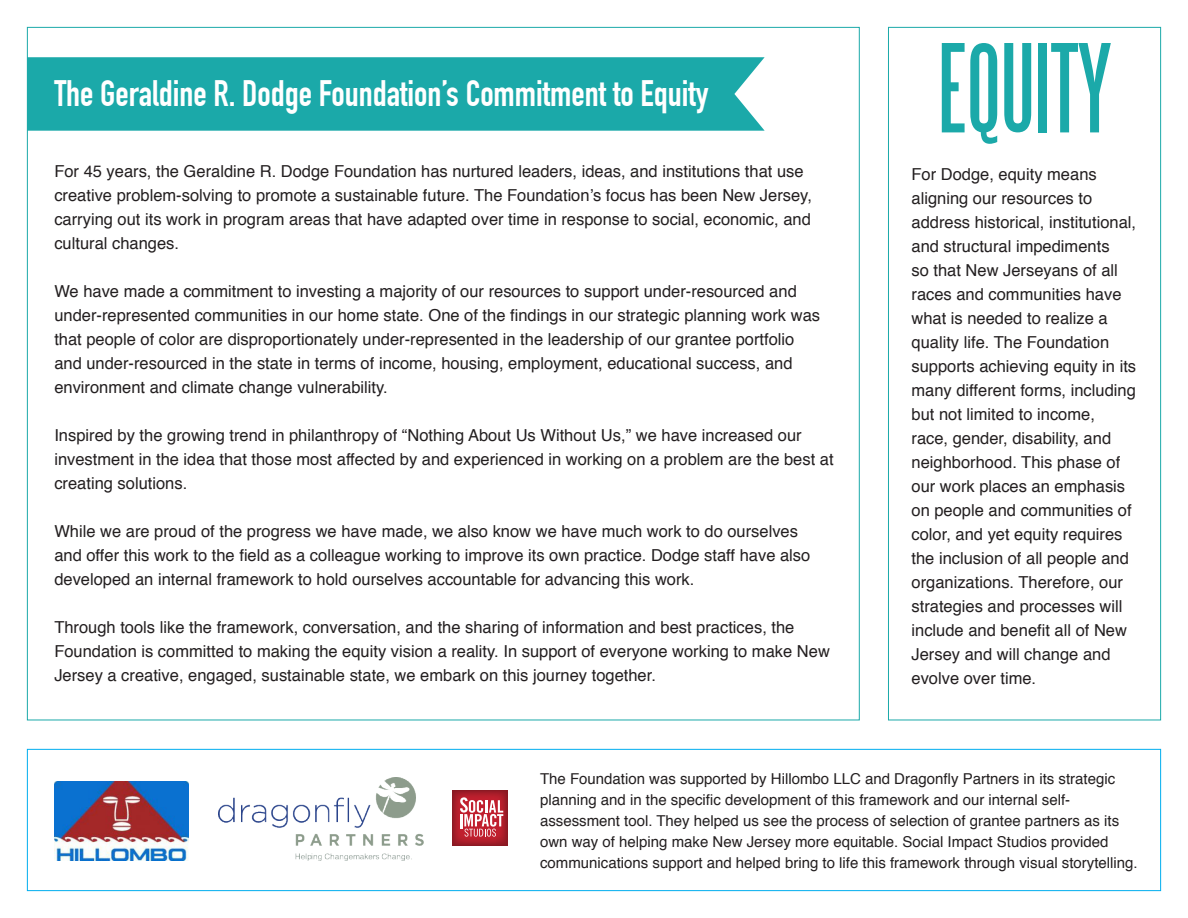
<style>
.page{position:relative;width:1188px;height:918px;background:#fff}
.page>*{position:absolute;margin:0;border:0;box-sizing:border-box;transform-origin:0 0}
.Paragraph_Style_2{font:100.8px "Steelfish";color:#1ba9a9}
.t1{font:700 36px "DIN Condensed";color:#fff}
.Paragraph_Style_1{font:16.5px/24px "Helvetica";color:#231f20}
.Paragraph_Style_1-2{font:15px/21px "Helvetica";color:#231f20}
</style>
<div class="page">
<div style="left:29px;top:57px;width:736px;height:74px;background:#1ba9a9"></div>
<div style="left:888px;top:27px;width:273px;height:693px;border:1px solid #1ba9a9"></div>
<div style="left:27px;top:749px;width:1134px;height:142px;border:1px solid #00aeef"></div>
<img style="left:219px;top:777px;width:204px;height:84px">
<img style="left:54px;top:781px;width:135px;height:80px">
<img style="left:453px;top:790px;width:44px;height:55px">
<img style="left:497px;top:790px;width:11px;height:7px">
<svg style="left:460px;top:797px;width:48px;height:48px"></svg>
<p class="t1" style="left:54px;top:72px;width:656px">The Geraldine R. Dodge Foundation’s Commitment to Equity</p>
<p class="Paragraph_Style_1" style="left:54px;top:159px;width:759px">For 45 years, the Geraldine R. Dodge Foundation has nurtured leaders, ideas, and institutions that use creative problem-solving to promote a sustainable future. The Foundation’s focus has been New Jersey, carrying out its work in program areas that have adapted over time in response to social, economic, and cultural changes.</p>
<p class="Paragraph_Style_1" style="left:54px;top:279px;width:767px">We have made a commitment to investing a majority of our resources to support under-resourced and under-represented communities in our home state. One of the findings in our strategic planning work was that people of color are disproportionately under-represented in the leadership of our grantee portfolio and under-resourced in the state in terms of income, housing, employment, educational success, and environment and climate change vulnerability.</p>
<p class="Paragraph_Style_1" style="left:54px;top:423px;width:781px">Inspired by the growing trend in philanthropy of “Nothing About Us Without Us,” we have increased our investment in the idea that those most affected by and experienced in working on a problem are the best at creating solutions.</p>
<p class="Paragraph_Style_1" style="left:54px;top:519px;width:758px">While we are proud of the progress we have made, we also know we have much work to do ourselves and offer this work to the field as a colleague working to improve its own practice. Dodge staff have also developed an internal framework to hold ourselves accountable for advancing this work.</p>
<p class="Paragraph_Style_1" style="left:54px;top:615px;width:777px">Through tools like the framework, conversation, and the sharing of information and best practices, the<br>Foundation is committed to making the equity vision a reality. In support of everyone working to make New<br>Jersey a creative, engaged, sustainable state, we embark on this journey together.</p>
<p class="Paragraph_Style_2" style="left:938px;top:29px;width:174px">EQUITY</p>
<p class="Paragraph_Style_1" style="left:912px;top:163px;width:226px">For Dodge, equity means aligning our resources to address historical, institutional, and structural impediments<br>so that New Jerseyans of all races and communities have what is needed to realize a quality life. The Foundation supports achieving equity in its many different forms, including but not limited to income,<br>race, gender, disability, and neighborhood. This phase of our work places an emphasis on people and communities of color, and yet equity requires the inclusion of all people and organizations. Therefore, our strategies and processes will include and benefit all of New<br>Jersey and will change and evolve over time.</p>
<p class="Paragraph_Style_1-2" style="left:540px;top:768px;width:599px">The Foundation was supported by Hillombo LLC and Dragonfly Partners in its strategic planning and in the specific development of this framework and our internal self&shy;assessment tool. They helped us see the process of selection of grantee partners as its own way of helping make New Jersey more equitable. Social Impact Studios provided communications support and helped bring to life this framework through visual storytelling.</p>
</div>
